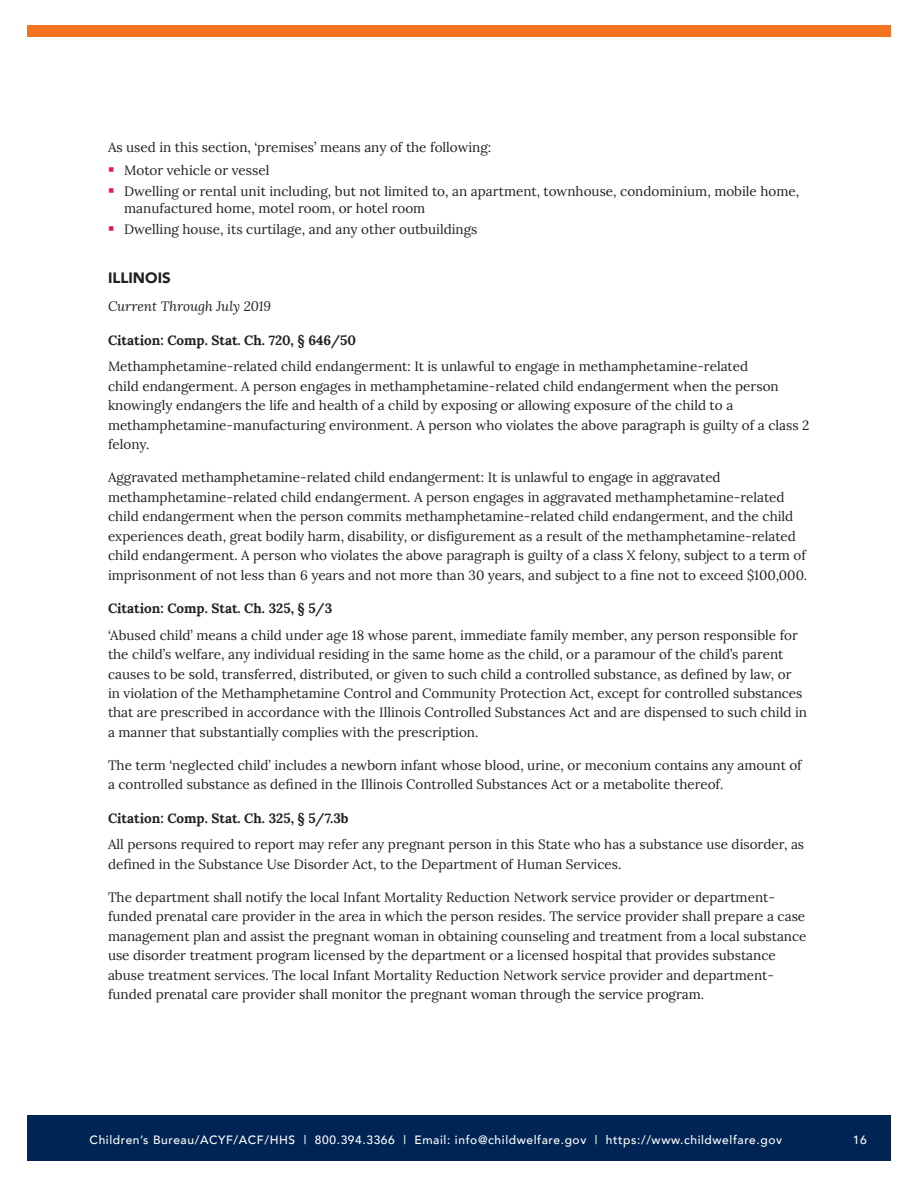
<style>
.page{position:relative;width:918px;height:1188px;background:#fff}
.page>*{position:absolute;margin:0;border:0;box-sizing:border-box;transform-origin:0 0}
.t1{font:900 15px "Avenir";color:#231f20}
.t2{font:13.5px/19.5px "Lora";color:#231f20}
.t3{font:700 13.5px "Lora";color:#231f20}
.t4{font:italic 13.5px "Lora";color:#231f20}
.t5{font:500 12px "Avenir";letter-spacing:.05em;color:#fff}
</style>
<div class="page">
<div style="left:27px;top:1116px;width:864px;height:45px;background:#002453"></div>
<div style="left:27px;top:26px;width:864px;height:12px;background:#f47321"></div>
<p class="t2" style="left:108px;top:136px;width:385px">As used in this section, ‘premises’ means any of the following:</p>
<p class="t2" style="left:124px;top:160px;width:147px">Motor vehicle or vessel</p>
<p class="t2" style="left:124px;top:182px;width:677px;line-height:16.5px">Dwelling or rental unit including, but not limited to, an apartment, townhouse, condominium, mobile home, manufactured home, motel room, or hotel room</p>
<p class="t2" style="left:124px;top:218px;width:355px">Dwelling house, its curtilage, and any other outbuildings</p>
<h2 class="t1" style="left:108px;top:265px;width:64px">ILLINOIS</h2>
<p class="t4" style="left:108px;top:297px;width:165px">Current Through July 2019</p>
<h3 class="t3" style="left:108px;top:329px;width:249px">Citation: Comp. Stat. Ch. 720, § 646/50</h3>
<p class="t2" style="left:108px;top:356px;width:703px">Methamphetamine-related child endangerment: It is unlawful to engage in methamphetamine-related<br>child endangerment. A person engages in methamphetamine-related child endangerment when the person knowingly endangers the life and health of a child by exposing or allowing exposure of the child to a methamphetamine-manufacturing environment. A person who violates the above paragraph is guilty of a class 2 felony.</p>
<p class="t2" style="left:108px;top:467px;width:701px">Aggravated methamphetamine-related child endangerment: It is unlawful to engage in aggravated methamphetamine-related child endangerment. A person engages in aggravated methamphetamine-related child endangerment when the person commits methamphetamine-related child endangerment, and the child experiences death, great bodily harm, disability, or disfigurement as a result of the methamphetamine-related child endangerment. A person who violates the above paragraph is guilty of a class X felony, subject to a term of imprisonment of not less than 6 years and not more than 30 years, and subject to a fine not to exceed $100,000.</p>
<h3 class="t3" style="left:108px;top:597px;width:226px">Citation: Comp. Stat. Ch. 325, § 5/3</h3>
<p class="t2" style="left:108px;top:624px;width:701px">‘Abused child’ means a child under age 18 whose parent, immediate family member, any person responsible for the child’s welfare, any individual residing in the same home as the child, or a paramour of the child’s parent causes to be sold, transferred, distributed, or given to such child a controlled substance, as defined by law, or<br>in violation of the Methamphetamine Control and Community Protection Act, except for controlled substances that are prescribed in accordance with the Illinois Controlled Substances Act and are dispensed to such child in a manner that substantially complies with the prescription.</p>
<p class="t2" style="left:108px;top:755px;width:695px">The term ‘neglected child’ includes a newborn infant whose blood, urine, or meconium contains any amount of a controlled substance as defined in the Illinois Controlled Substances Act or a metabolite thereof.</p>
<h3 class="t3" style="left:108px;top:807px;width:242px">Citation: Comp. Stat. Ch. 325, § 5/7.3b</h3>
<p class="t2" style="left:108px;top:834px;width:698px">All persons required to report may refer any pregnant person in this State who has a substance use disorder, as defined in the Substance Use Disorder Act, to the Department of Human Services.</p>
<p class="t2" style="left:108px;top:887px;width:700px">The department shall notify the local Infant Mortality Reduction Network service provider or department&shy;funded prenatal care provider in the area in which the person resides. The service provider shall prepare a case management plan and assist the pregnant woman in obtaining counseling and treatment from a local substance use disorder treatment program licensed by the department or a licensed hospital that provides substance abuse treatment services. The local Infant Mortality Reduction Network service provider and department&shy;funded prenatal care provider shall monitor the pregnant woman through the service program.</p>
<p class="t5" style="left:90px;top:1130px;width:694px">Children’s Bureau/ACYF/ACF/HHS | 800.394.3366 | Email: info@childwelfare.gov | https://www.childwelfare.gov</p>
<p class="t5" style="left:853px;top:1130px;width:15px">16</p>
</div>
